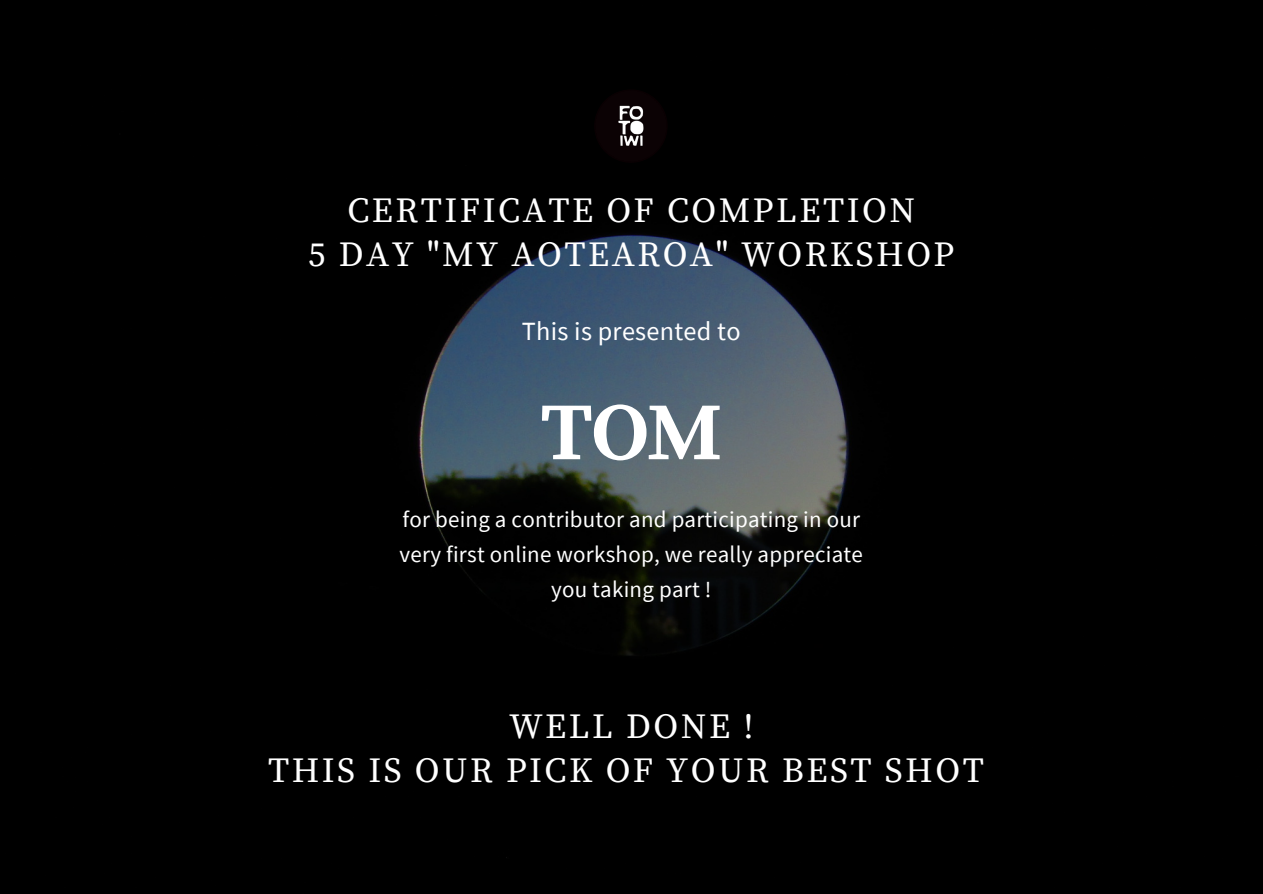
<style>
.page{position:relative;width:1263px;height:894px;background:#fff}
.page>*{position:absolute;margin:0;border:0;box-sizing:border-box;transform-origin:0 0}
.t1{font:700 81.6px "Source Serif Pro";color:#fff}
.t2{font:34.95px "Source Serif Pro";letter-spacing:.07em;color:#fff}
.t3{font:26.25px "Source Sans Pro";letter-spacing:.01em;color:#fff}
.t4{font:22.95px/35px "Source Sans Pro";letter-spacing:.01em;color:#fff;text-align:center}
</style>
<div class="page">
<img style="left:0;top:0;width:1263px;height:893px">
<img style="left:595px;top:89px;width:73px;height:74px">
<p class="t2" style="left:347px;top:190px;width:569px">CERTIFICATE OF COMPLETION</p>
<p class="t2" style="left:308px;top:234px;width:647px">5 DAY "MY AOTEAROA" WORKSHOP</p>
<p class="t3" style="left:522px;top:313px;width:220px">This is presented to</p>
<p class="t1" style="left:540px;top:384px;width:183px">TOM</p>
<p class="t4" style="left:400px;top:501px;width:465px">for being a contributor and participating in our very first online workshop, we really appreciate you taking part !</p>
<p class="t2" style="left:509px;top:705px;width:246px">WELL DONE !</p>
<p class="t2" style="left:268px;top:749px;width:717px">THIS IS OUR PICK OF YOUR BEST SHOT</p>
</div>
